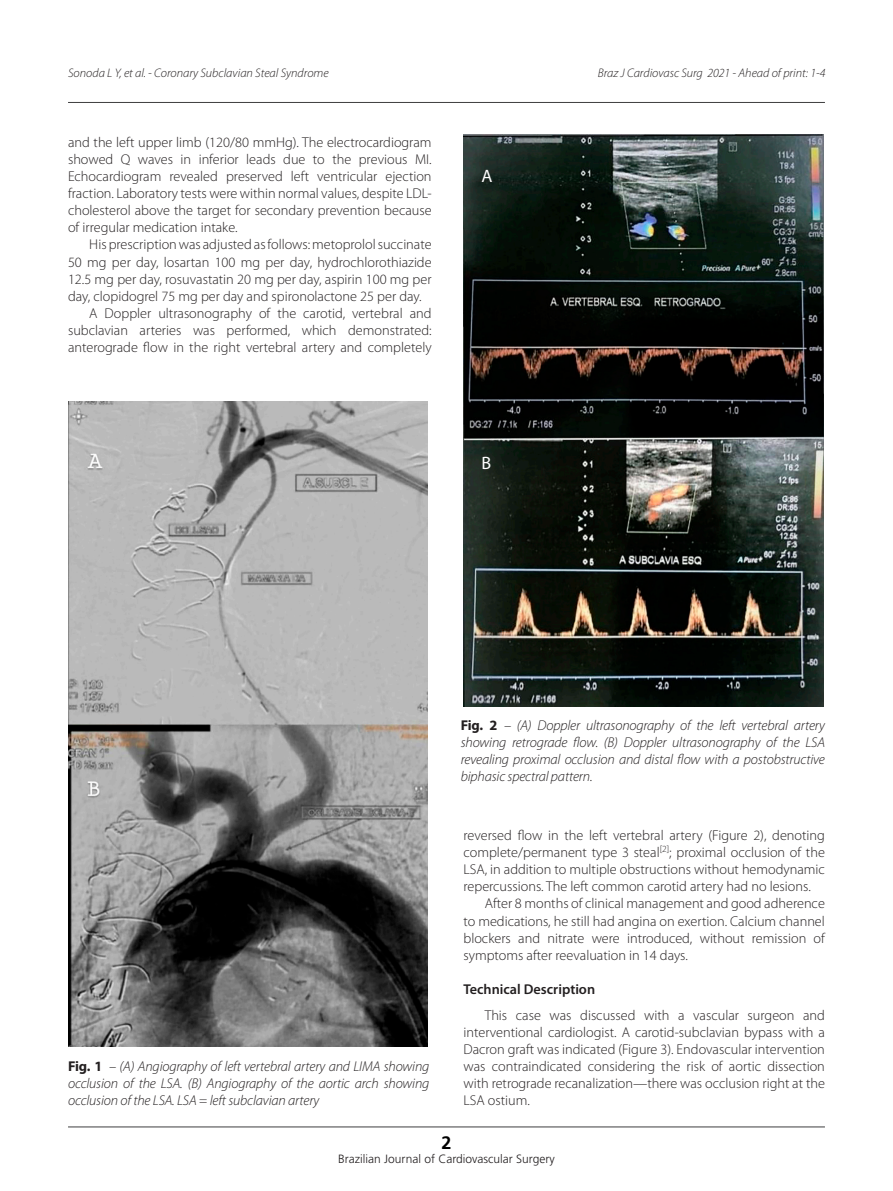
<style>
.page{position:relative;width:893px;height:1191px;background:#fff}
.page>*{position:absolute;margin:0;border:0;box-sizing:border-box;transform-origin:0 0}
.t1{font:18px "Myriad Pro";color:#fff}
.t2{font:700 18px "Frutiger";color:#000}
.Normal1{font:300 14.25px/17.1px "Myriad Pro";color:#231f20;text-align:justify}
.t3{font:italic 300 14.25px/17.1px "Myriad Pro";letter-spacing:-.01em;color:#231f20;text-align:justify}
.Titulos_2{font:600 14.25px "Myriad Pro";color:#231f20}
.t4{font:italic 300 12.45px "Myriad Pro";color:#231f20}
.t5{font:300 12px "Frutiger";color:#231f20}
.s1{font-weight:700;font-style:normal}
</style>
<div class="page">
<hr style="left:68px;top:1126px;width:757px;height:1px;background:#3e3e3f">
<hr style="left:68px;top:102px;width:757px;height:1px;background:#3e3e3f">
<img style="left:68px;top:401px;width:360px;height:645px">
<img style="left:463px;top:135px;width:360px;height:571px">
<p class="t4" style="left:68px;top:66px;width:262px">Sonoda L Y, et al. - Coronary Subclavian Steal Syndrome</p>
<p class="t4" style="left:598px;top:67px;width:229px">Braz J Cardiovasc Surg 2021 - Ahead of print: 1-4</p>
<p class="Normal1" style="left:68px;top:134px;width:365px">and the left upper limb (120/80 mmHg). The electrocardiogram showed Q waves in inferior leads due to the previous MI.<br>Echocardiogram revealed preserved left ventricular ejection fraction. Laboratory tests were within normal values, despite LDL&shy;cholesterol above the target for secondary prevention because of irregular medication intake.</p>
<p class="Normal1" style="left:68px;top:236px;width:365px;text-indent:21px">His prescription was adjusted as follows: metoprolol succinate 50 mg per day, losartan 100 mg per day, hydrochlorothiazide 12.5 mg per day, rosuvastatin 20 mg per day, aspirin 100 mg per day, clopidogrel 75 mg per day and spironolactone 25 per day.</p>
<p class="Normal1" style="left:68px;top:305px;width:365px;text-indent:21px">A Doppler ultrasonography of the carotid, vertebral and subclavian arteries was performed, which demonstrated: anterograde flow in the right vertebral artery and completely</p>
<p class="t1" style="left:481px;top:166px;width:13px">A</p>
<p class="t1" style="left:481px;top:453px;width:11px">B</p>
<p class="t3" style="left:68px;top:1058px;width:363px"><span class="s1">Fig. 1</span> – (A) Angiography of left vertebral artery and LIMA showing occlusion of the LSA. (B) Angiography of the aortic arch showing occlusion of the LSA. LSA = left subclavian artery</p>
<p class="t3" style="left:461px;top:717px;width:366px"><span class="s1">Fig. 2</span> – (A) Doppler ultrasonography of the left vertebral artery showing retrograde flow. (B) Doppler ultrasonography of the LSA revealing proximal occlusion and distal flow with a postobstructive biphasic spectral pattern.</p>
<p class="Normal1" style="left:463px;top:827px;width:363px">reversed flow in the left vertebral artery (Figure 2), denoting complete/permanent type 3 steal<sup>[2]</sup>; proximal occlusion of the LSA, in addition to multiple obstructions without hemodynamic repercussions. The left common carotid artery had no lesions.</p>
<p class="Normal1" style="left:463px;top:895px;width:363px;text-indent:21px">After 8 months of clinical management and good adherence to medications, he still had angina on exertion. Calcium channel blockers and nitrate were introduced, without remission of symptoms after reevaluation in 14 days.</p>
<p class="Titulos_2" style="left:463px;top:981px;width:133px">Technical Description</p>
<p class="Normal1" style="left:463px;top:1006px;width:363px;text-indent:21px">This case was discussed with a vascular surgeon and interventional cardiologist. A carotid-subclavian bypass with a Dacron graft was indicated (Figure 3). Endovascular intervention was contraindicated considering the risk of aortic dissection with retrograde recanalization—there was occlusion right at the LSA ostium.</p>
<p class="t2" style="left:441px;top:1132px;width:12px">2</p>
<p class="t5" style="left:338px;top:1152px;width:218px">Brazilian Journal of Cardiovascular Surgery</p>
</div>
